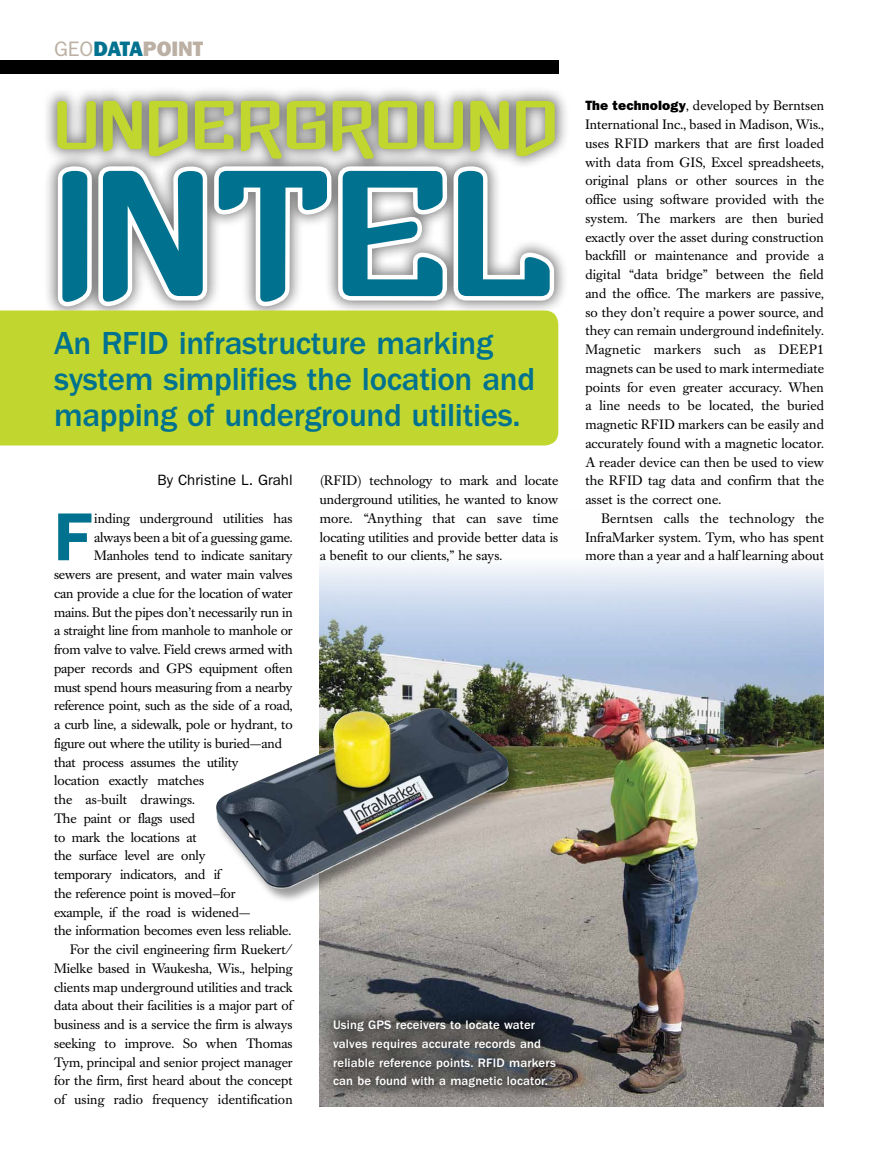
<style>
.page{position:relative;width:878px;height:1161px;background:#fff}
.page>*{position:absolute;margin:0;border:0;box-sizing:border-box;transform-origin:0 0}
.t1{font:171px "Xtreme Chrome";letter-spacing:-.005em;color:#00728f}
.t2{font:600 68.1px "Franklin Gothic";color:#00728f}
.t3{font:66px "Xtreme Chrome";letter-spacing:.015em;color:#c1d72f}
.t4{font:500 33px/36px "Franklin Gothic";letter-spacing:-.01em;color:#00728f}
.t5{font:800 21px "Franklin Gothic";color:#bbb0a3}
.t6{font:15px "Franklin Gothic";color:#000}
.t7{font:13.5px/18.8px "Caslon Book BE";letter-spacing:-.01em;color:#000;text-align:justify}
.t8{font:13.5px "Caslon Book BE";letter-spacing:.01em;color:#000}
.t9{font:500 12.75px/18.8px "Franklin Gothic";letter-spacing:.01em;color:#fff}
.s1{font-weight:400}
.s2{color:#00728f}
.s3{font-family:"Franklin Gothic";font-weight:800}
</style>
<div class="page">
<img style="left:320px;top:565px;width:503px;height:542px">
<div style="left:0;top:61px;width:558px;height:13px;background:#000"></div>
<div style="left:42px;top:86px;width:528px;height:235px;background:#000;opacity:.5"></div>
<svg style="left:53px;top:162px;width:505px;height:143px"></svg>
<div style="left:0;top:310px;width:558px;height:136px;background:#c1d72f"></div>
<div style="left:215px;top:707px;width:308px;height:196px;background:#000;opacity:.4"></div>
<img style="left:341px;top:708px;width:93px;height:17px">
<svg style="left:319px;top:1006px;width:250px;height:95px"></svg>
<h3 class="t5" style="left:54px;top:37px;width:149px"><span class="s1">Geo</span><span class="s2">Data</span>Point</h3>
<h3 class="t3" style="left:54px;top:94px;width:505px">UNDERGROUND</h3>
<h1 class="t1" style="left:54px;top:153px;width:506px">INTEL</h1>
<h3 class="t4" style="left:54px;top:326px;width:482px">An RFID infrastructure marking system simplifies the location and mapping of underground utilities.</h3>
<p class="t6" style="left:157px;top:472px;width:137px">By Christine L. Grahl</p>
<h2 class="t2" style="left:54px;top:497px;width:38px">F</h2>
<p class="t7" style="left:94px;top:509px;width:200px">inding underground utilities has</p>
<p class="t7" style="left:94px;top:528px;width:200px">always been a bit of a guessing game.</p>
<p class="t7" style="left:94px;top:547px;width:200px">Manholes tend to indicate sanitary</p>
<p class="t7" style="left:54px;top:565px;width:240px">sewers are present, and water main valves</p>
<p class="t7" style="left:54px;top:584px;width:240px">can provide a clue for the location of water</p>
<p class="t7" style="left:54px;top:603px;width:240px">mains. But the pipes don’t necessarily run in</p>
<p class="t7" style="left:54px;top:622px;width:240px">a straight line from manhole to manhole or</p>
<p class="t7" style="left:54px;top:640px;width:240px">from valve to valve. Field crews armed with</p>
<p class="t7" style="left:54px;top:659px;width:240px">paper records and GPS equipment often</p>
<p class="t7" style="left:54px;top:678px;width:240px">must spend hours measuring from a nearby</p>
<p class="t7" style="left:54px;top:697px;width:240px">reference point, such as the side of a road,</p>
<p class="t7" style="left:54px;top:715px;width:240px">a curb line, a sidewalk, pole or hydrant, to</p>
<p class="t7" style="left:54px;top:734px;width:230px">figure out where the utility is buried—and</p>
<p class="t7" style="left:54px;top:753px;width:186px">that process assumes the utility</p>
<p class="t7" style="left:54px;top:772px;width:151px">location exactly matches</p>
<p class="t8" style="left:54px;top:792px;width:143px">the as-built drawings.</p>
<p class="t7" style="left:54px;top:809px;width:142px">The paint or flags used</p>
<p class="t7" style="left:54px;top:828px;width:144px">to mark the locations at</p>
<p class="t7" style="left:54px;top:847px;width:153px">the surface level are only</p>
<p class="t7" style="left:54px;top:865px;width:168px">temporary indicators, and if</p>
<p class="t7" style="left:54px;top:884px;width:183px">the reference point is moved—for</p>
<p class="t7" style="left:54px;top:903px;width:198px">example, if the road is widened—</p>
<p class="t7" style="left:54px;top:922px;width:239px">the information becomes even less reliable.</p>
<p class="t7" style="left:70px;top:940px;width:224px">For the civil engineering firm Ruekert/</p>
<p class="t7" style="left:54px;top:959px;width:240px">Mielke based in Waukesha, Wis., helping</p>
<p class="t7" style="left:54px;top:978px;width:240px">clients map underground utilities and track</p>
<p class="t7" style="left:54px;top:997px;width:240px">data about their facilities is a major part of</p>
<p class="t7" style="left:54px;top:1015px;width:240px">business and is a service the firm is always</p>
<p class="t7" style="left:54px;top:1034px;width:240px">seeking to improve. So when Thomas</p>
<p class="t7" style="left:54px;top:1053px;width:240px">Tym, principal and senior project manager</p>
<p class="t7" style="left:54px;top:1072px;width:240px">for the firm, first heard about the concept</p>
<p class="t8" style="left:54px;top:1092px;width:240px">of using radio frequency identification</p>
<p class="t7" style="left:320px;top:472px;width:240px">(RFID) technology to mark and locate underground utilities, he wanted to know more. “Anything that can save time locating utilities and provide better data is a benefit to our clients,” he says.</p>
<p class="t9" style="left:333px;top:1016px;width:224px">Using GPS receivers to locate water valves requires accurate records and reliable reference points. RFID markers can be found with a magnetic locator.</p>
<p class="t7" style="left:585px;top:97px;width:240px"><span class="s3">The technology</span>, developed by Berntsen International Inc., based in Madison, Wis., uses RFID markers that are first loaded with data from GIS, Excel spreadsheets, original plans or other sources in the office using software provided with the system. The markers are then buried exactly over the asset during construction backfill or maintenance and provide a digital “data bridge” between the field and the office. The markers are passive, so they don’t require a power source, and they can remain underground indefinitely.<br>Magnetic markers such as DEEP1 magnets can be used to mark intermediate points for even greater accuracy. When a line needs to be located, the buried magnetic RFID markers can be easily and accurately found with a magnetic locator.<br>A reader device can then be used to view the RFID tag data and confirm that the asset is the correct one.</p>
<p class="t7" style="left:585px;top:509px;width:240px;text-indent:16px">Berntsen calls the technology the InfraMarker system. Tym, who has spent more than a year and a half learning about</p>
</div>
